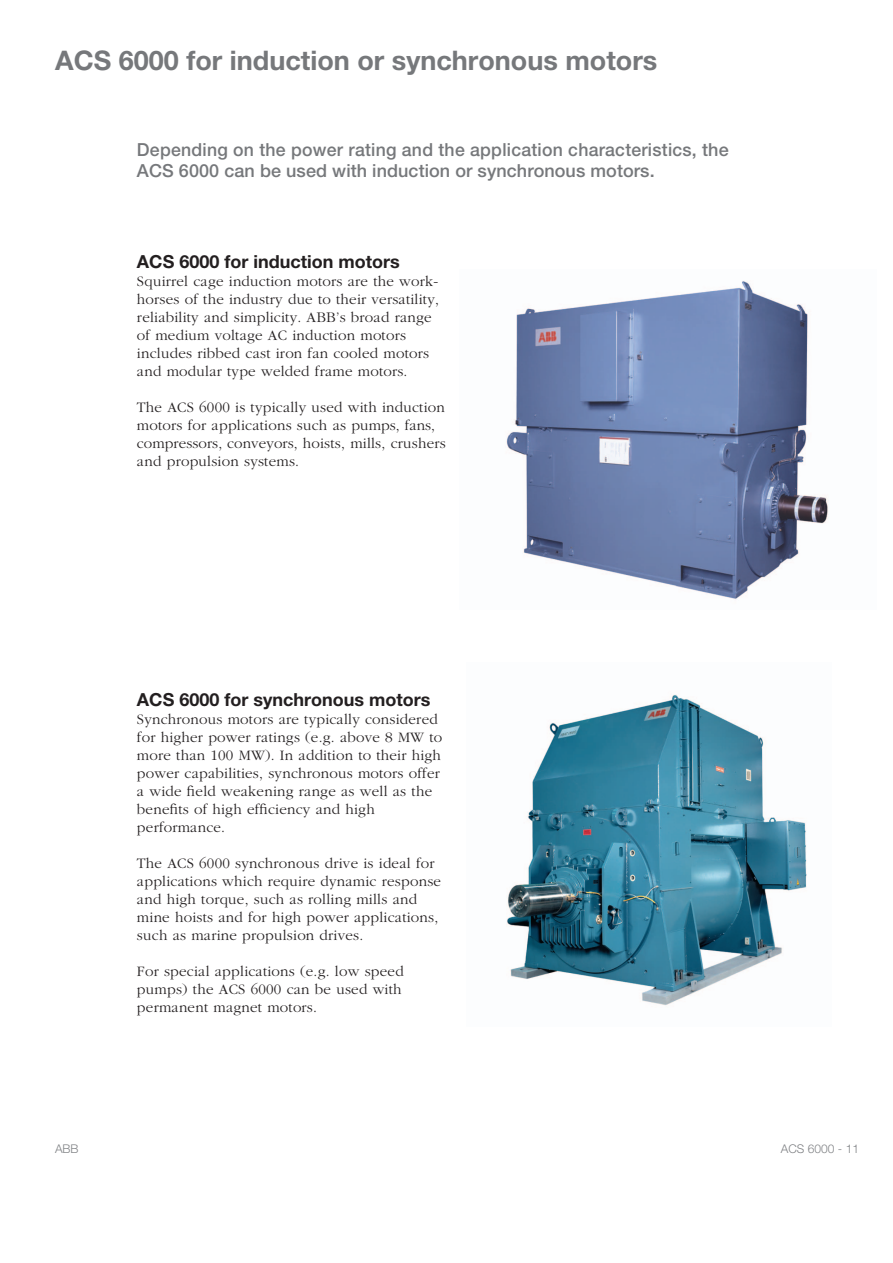
<style>
.page{position:relative;width:893px;height:1263px;background:#fff}
.page>*{position:absolute;margin:0;border:0;box-sizing:border-box;transform-origin:0 0}
.E_Titel_1_-2{font:700 27px "Helvetica Neue";color:#76787b}
.Leadtext{font:500 18px/21.6px "Helvetica Neue";letter-spacing:.015em;color:#76787b}
.E_Titel_3{font:700 18px "Helvetica Neue";color:#231f20}
.E_Fließtext{font:300 15px/18px "Garamond";letter-spacing:.015em;color:#231f20}
.t1{font:300 12px "Helvetica Neue";color:#808285}
</style>
<div class="page">
<img style="left:506px;top:281px;width:322px;height:319px">
<img style="left:507px;top:694px;width:300px;height:311px">
<p class="E_Titel_1_-2" style="left:55px;top:44px;width:604px">ACS 6000 for induction or synchronous motors</p>
<p class="Leadtext" style="left:137px;top:138px;width:593px">Depending on the power rating and the application characteristics, the<br>ACS 6000 can be used with induction or synchronous motors.</p>
<p class="E_Titel_3" style="left:137px;top:251px;width:264px">ACS 6000 for induction motors</p>
<p class="E_Fließtext" style="left:137px;top:273px;width:303px">Squirrel cage induction motors are the work&shy;horses of the industry due to their versatility, reliability and simplicity. ABB’s broad range of medium voltage AC induction motors includes ribbed cast iron fan cooled motors and modular type welded frame motors.</p>
<p class="E_Fließtext" style="left:137px;top:399px;width:310px">The ACS 6000 is typically used with induction motors for applications such as pumps, fans, compressors, conveyors, hoists, mills, crushers and propulsion systems.</p>
<p class="E_Titel_3" style="left:137px;top:689px;width:295px">ACS 6000 for synchronous motors</p>
<p class="E_Fließtext" style="left:137px;top:711px;width:307px">Synchronous motors are typically considered for higher power ratings (e.g. above 8 MW to more than 100 MW). In addition to their high power capabilities, synchronous motors offer a wide field weakening range as well as the benefits of high efficiency and high performance.</p>
<p class="E_Fließtext" style="left:137px;top:855px;width:306px">The ACS 6000 synchronous drive is ideal for applications which require dynamic response and high torque, such as rolling mills and mine hoists and for high power applications, such as marine propulsion drives.</p>
<p class="E_Fließtext" style="left:137px;top:963px;width:268px">For special applications (e.g. low speed pumps) the ACS 6000 can be used with permanent magnet motors.</p>
<p class="t1" style="left:55px;top:1142px;width:25px">ABB</p>
<p class="t1" style="left:781px;top:1142px;width:80px">ACS 6000 - 11</p>
</div>
